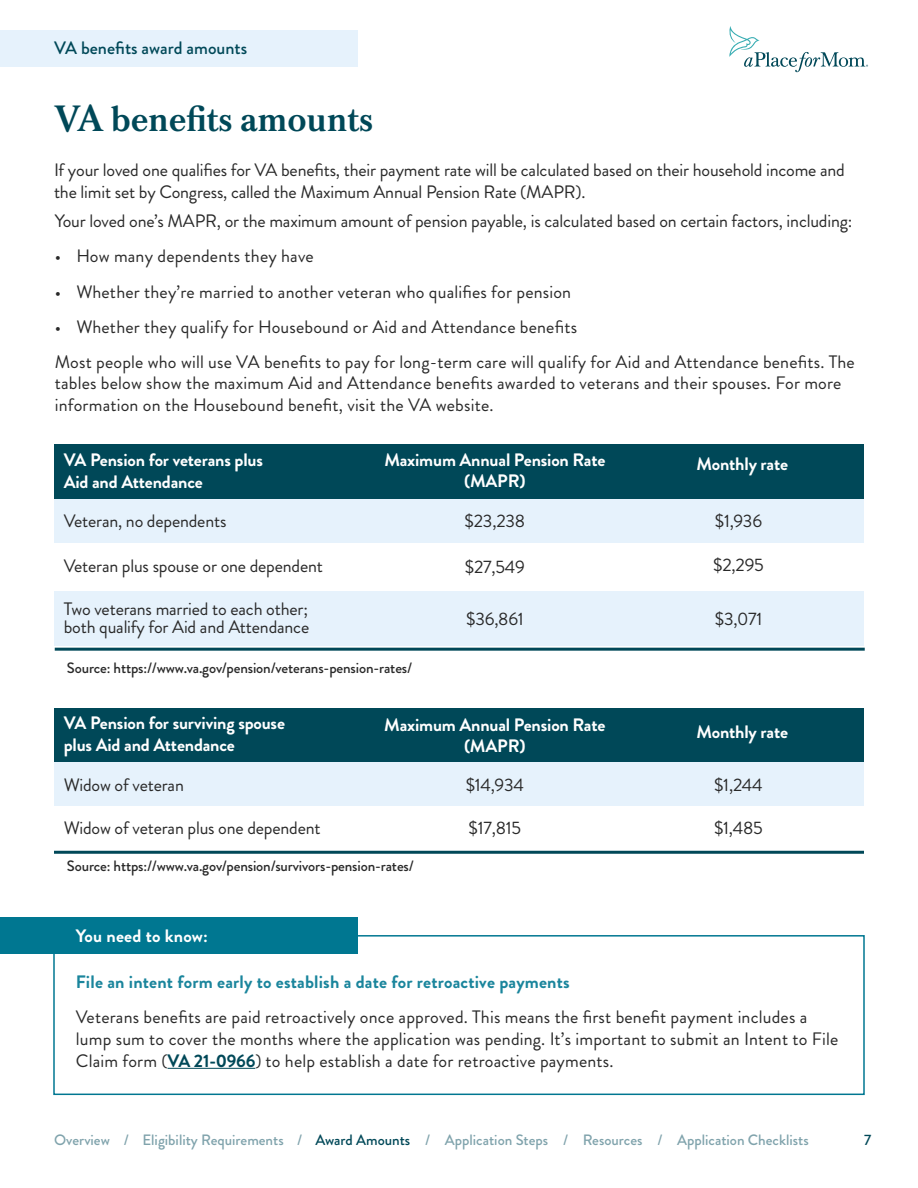
<style>
.page{position:relative;width:918px;height:1188px;background:#fff}
.page>*{position:absolute;margin:0;border:0;box-sizing:border-box;transform-origin:0 0}
.t1{font:700 36px "Baskerville Classico";letter-spacing:-.01em;color:#004858}
.t2{font:18px/21.6px "Brandon Grotesque";letter-spacing:.01em;color:#292929}
.t3{font:18px/21.6px "Brandon Grotesque";letter-spacing:-.01em;color:#292929}
.t4{font:700 18px/21.6px "Brandon Grotesque";letter-spacing:-.01em;color:#fff}
.t5{font:700 18px "Brandon Grotesque";letter-spacing:.01em;color:#1a859c}
.t6{font:500 18px "Brandon Grotesque";color:#004858}
.t7{font:700 18px "Brandon Grotesque";letter-spacing:.01em;color:#fff}
.t8{font:500 15px "Brandon Grotesque";letter-spacing:-.01em;color:#292929}
.t9{font:500 15px "Brandon Grotesque";color:#80a3ac}
.t10{font:500 15px "Brandon Grotesque";color:#004858}
.s1{font-weight:700;color:#004858}
.s2{color:#004858}
</style>
<div class="page">
<div style="left:0;top:30px;width:358px;height:37px;background:#e6f2fc"></div>
<div style="left:54px;top:708px;width:810px;height:55px;background:#004858"></div>
<div style="left:54px;top:762px;width:810px;height:44px;background:#e6f2fc"></div>
<hr style="left:54px;top:851px;width:810px;height:3px;background:#004858">
<div style="left:54px;top:444px;width:810px;height:55px;background:#004858"></div>
<div style="left:54px;top:499px;width:810px;height:44px;background:#e6f2fc"></div>
<div style="left:54px;top:591px;width:810px;height:55px;background:#e6f2fc"></div>
<svg style="left:729px;top:26px;width:139px;height:46px"></svg>
<hr style="left:168px;top:1068px;width:87px;height:1px;background:#004858">
<div style="left:53px;top:935px;width:812px;height:160px;border:2px solid #007791"></div>
<div style="left:0;top:917px;width:358px;height:36px;background:#007791"></div>
<hr style="left:55px;top:648px;width:810px;height:3px;background:#004858">
<p class="t6" style="left:54px;top:35px;width:195px">VA benefits award amounts</p>
<h1 class="t1" style="left:54px;top:96px;width:321px">VA benefits amounts</h1>
<p class="t3" style="left:54px;top:159px;width:792px">If your loved one qualifies for VA benefits, their payment rate will be calculated based on their household income and the limit set by Congress, called the Maximum Annual Pension Rate (MAPR).</p>
<p class="t3" style="left:55px;top:211px;width:799px">Your loved one’s MAPR, or the maximum amount of pension payable, is calculated based on certain factors, including:</p>
<p class="t2" style="left:55px;top:246px;width:261px">• How many dependents they have</p>
<p class="t2" style="left:55px;top:281px;width:518px">• Whether they’re married to another veteran who qualifies for pension</p>
<p class="t2" style="left:55px;top:309px;width:802px;line-height:35.1px">• Whether they qualify for Housebound or Aid and Attendance benefits<br>Most people who will use VA benefits to pay for long-term care will qualify for Aid and Attendance benefits. The</p>
<p class="t2" style="left:55px;top:373px;width:788px">tables below show the maximum Aid and Attendance benefits awarded to veterans and their spouses. For more information on the Housebound benefit, visit the VA website.</p>
<p class="t4" style="left:64px;top:449px;width:201px">VA Pension for veterans plus<br>Aid and Attendance</p>
<p class="t4" style="left:384px;top:449px;width:223px;text-align:center">Maximum Annual Pension Rate (MAPR)</p>
<p class="t4" style="left:697px;top:454px;width:93px">Monthly rate</p>
<p class="t3" style="left:64px;top:511px;width:164px">Veteran, no dependents</p>
<p class="t3" style="left:64px;top:556px;width:261px">Veteran plus spouse or one dependent</p>
<p class="t3" style="left:64px;top:600px;width:247px;line-height:18px">Two veterans married to each other; both qualify for Aid and Attendance</p>
<p class="t8" style="left:67px;top:657px;width:347px">Source: https://www.va.gov/pension/veterans-pension-rates/</p>
<p class="t2" style="left:465px;top:511px;width:62px">$23,238</p>
<p class="t2" style="left:465px;top:557px;width:62px">$27,549</p>
<p class="t2" style="left:466px;top:609px;width:59px">$36,861</p>
<p class="t2" style="left:715px;top:511px;width:49px">$1,936</p>
<p class="t2" style="left:713px;top:554px;width:52px">$2,295</p>
<p class="t2" style="left:715px;top:609px;width:49px">$3,071</p>
<p class="t4" style="left:64px;top:713px;width:223px">VA Pension for surviving spouse plus Aid and Attendance</p>
<p class="t4" style="left:384px;top:714px;width:223px;text-align:center">Maximum Annual Pension Rate (MAPR)</p>
<p class="t4" style="left:697px;top:722px;width:93px">Monthly rate</p>
<p class="t3" style="left:64px;top:774px;width:122px">Widow of veteran</p>
<p class="t3" style="left:64px;top:818px;width:258px">Widow of veteran plus one dependent</p>
<p class="t8" style="left:67px;top:856px;width:348px">Source: https://www.va.gov/pension/survivors-pension-rates/</p>
<p class="t7" style="left:76px;top:923px;width:134px">You need to know:</p>
<p class="t2" style="left:466px;top:774px;width:60px">$14,934</p>
<p class="t2" style="left:469px;top:818px;width:54px">$17,815</p>
<p class="t2" style="left:714px;top:774px;width:50px">$1,244</p>
<p class="t2" style="left:714px;top:818px;width:50px">$1,485</p>
<p class="t5" style="left:76px;top:969px;width:495px">File an intent form early to establish a date for retroactive payments</p>
<p class="t2" style="left:76px;top:1007px;width:764px">Veterans benefits are paid retroactively once approved. This means the first benefit payment includes a lump sum to cover the months where the application was pending. It’s important to submit an Intent to File<br>Claim form (<span class="s1">VA 21-0966</span>) to help establish a date for retroactive payments.</p>
<p class="t9" style="left:54px;top:1129px;width:756px">Overview / Eligibility Requirements / <span class="s2">Award Amounts</span> / Application Steps / Resources / Application Checklists</p>
<p class="t10" style="left:864px;top:1129px;width:9px">7</p>
</div>
